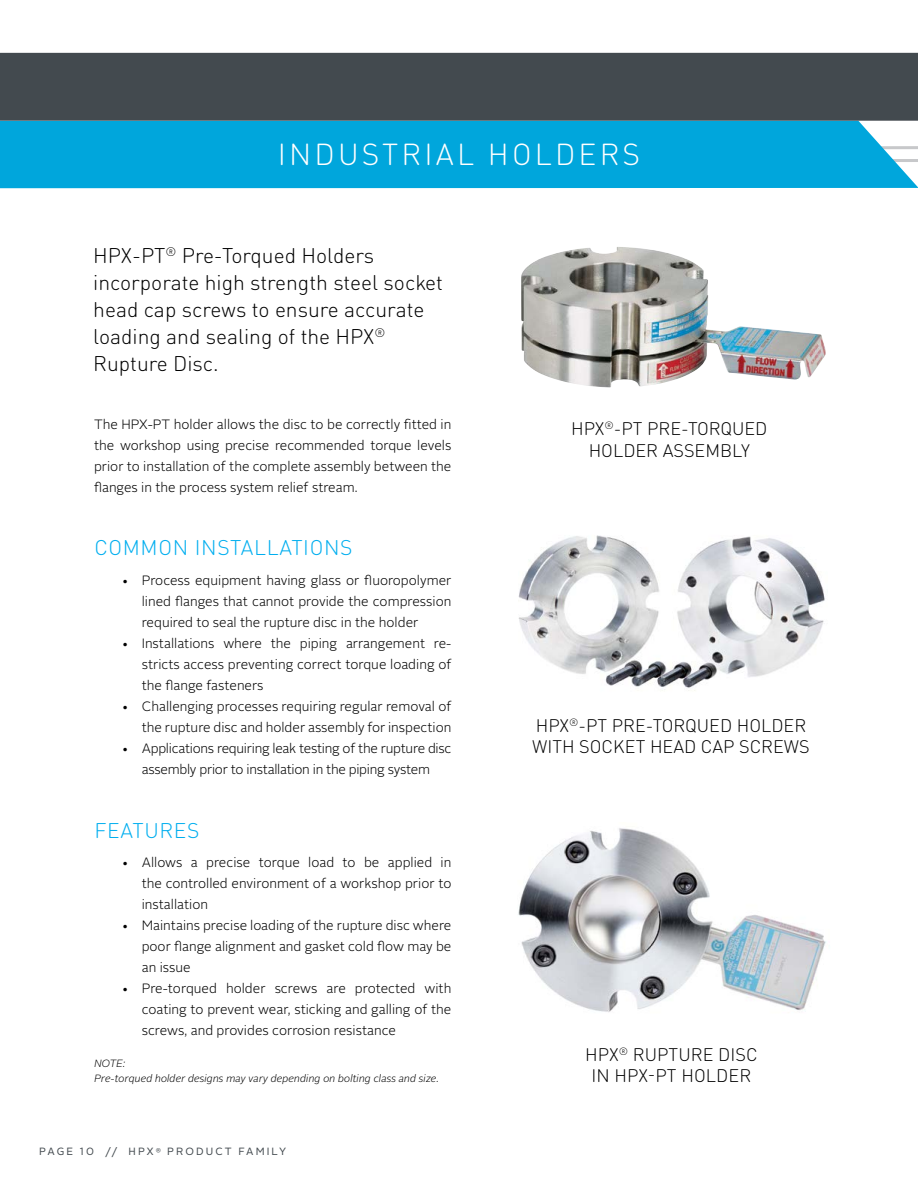
<style>
.page{position:relative;width:918px;height:1188px;background:#fff}
.page>*{position:absolute;margin:0;border:0;box-sizing:border-box;transform-origin:0 0}
.t1{font:300 30px "DIN Round OT";letter-spacing:.105em;color:#fff}
.t2{font:300 21px/27px "DIN Round OT";color:#000}
.t3{font:300 21px "DIN Round OT";letter-spacing:.03em;color:#00aeef}
.t4{font:300 18px/21.6px "DIN Round OT";color:#000;text-align:center}
.t5{font:300 13.5px/21px "Alright Sans";color:#000;text-align:justify}
.t6{font:300 13.5px/21px "Alright Sans";letter-spacing:-.02em;color:#000;text-align:center}
.t7{font:italic 300 10.5px/15px "Alright Sans";color:#000}
.t8{font:10.5px "Alright Sans";letter-spacing:.195em;color:#434a4f}
</style>
<div class="page">
<img style="left:518px;top:535px;width:307px;height:156px">
<img style="left:521px;top:247px;width:305px;height:140px">
<img style="left:518px;top:828px;width:308px;height:184px">
<div style="left:0;top:121px;width:918px;height:67px;background:#00a6dc"></div>
<div style="left:0;top:53px;width:918px;height:68px;background:#434a4f"></div>
<h1 class="t1" style="left:278px;top:136px;width:364px">INDUSTRIAL HOLDERS</h1>
<h2 class="t2" style="left:93px;top:242px;width:351px">HPX-PT<sup>®</sup> Pre-Torqued Holders incorporate high strength steel socket head cap screws to ensure accurate loading and sealing of the HPX<sup>®<br></sup>Rupture Disc.</h2>
<p class="t5" style="left:94px;top:414px;width:359px">The HPX-PT holder allows the disc to be correctly fitted in the workshop using precise recommended torque levels prior to installation of the complete assembly between the flanges in the process system relief stream.</p>
<h2 class="t3" style="left:94px;top:535px;width:260px">COMMON INSTALLATIONS</h2>
<p class="t5" style="left:142px;top:570px;width:311px;text-indent:-20px">• Process equipment having glass or fluoropolymer lined flanges that cannot provide the compression required to seal the rupture disc in the holder</p>
<p class="t5" style="left:142px;top:633px;width:311px;text-indent:-20px">• Installations where the piping arrangement re&shy;stricts access preventing correct torque loading of the flange fasteners</p>
<p class="t5" style="left:122px;top:696px;width:331px;text-align:right">• Challenging processes requiring regular removal of the rupture disc and holder assembly for inspection</p>
<p class="t6" style="left:122px;top:738px;width:331px">• Applications requiring leak testing of the rupture disc assembly prior to installation in the piping system</p>
<h2 class="t3" style="left:94px;top:818px;width:106px">FEATURES</h2>
<p class="t5" style="left:142px;top:852px;width:311px;text-indent:-20px">• Allows a precise torque load to be applied in the controlled environment of a workshop prior to installation</p>
<p class="t5" style="left:142px;top:915px;width:311px;text-indent:-20px">• Maintains precise loading of the rupture disc where poor flange alignment and gasket cold flow may be an issue</p>
<p class="t5" style="left:142px;top:978px;width:311px;text-indent:-20px">• Pre-torqued holder screws are protected with coating to prevent wear, sticking and galling of the screws, and provides corrosion resistance</p>
<p class="t7" style="left:94px;top:1056px;width:346px">NOTE:<br>Pre-torqued holder designs may vary depending on bolting class and size.</p>
<p class="t8" style="left:39px;top:1145px;width:248px">PAGE 10 // HPX <sup>®</sup> PRODUCT FAMILY</p>
<h3 class="t4" style="left:571px;top:418px;width:198px">HPX<sup>®</sup>-PT PRE-TORQUED<br>HOLDER ASSEMBLY</h3>
<h3 class="t4" style="left:532px;top:714px;width:279px;text-align:left">HPX<sup>®</sup>-PT PRE-TORQUED HOLDER<br>WITH SOCKET HEAD CAP SCREWS</h3>
<h3 class="t4" style="left:585px;top:1043px;width:174px">HPX<sup>®</sup> RUPTURE DISC<br>IN HPX-PT HOLDER</h3>
</div>
